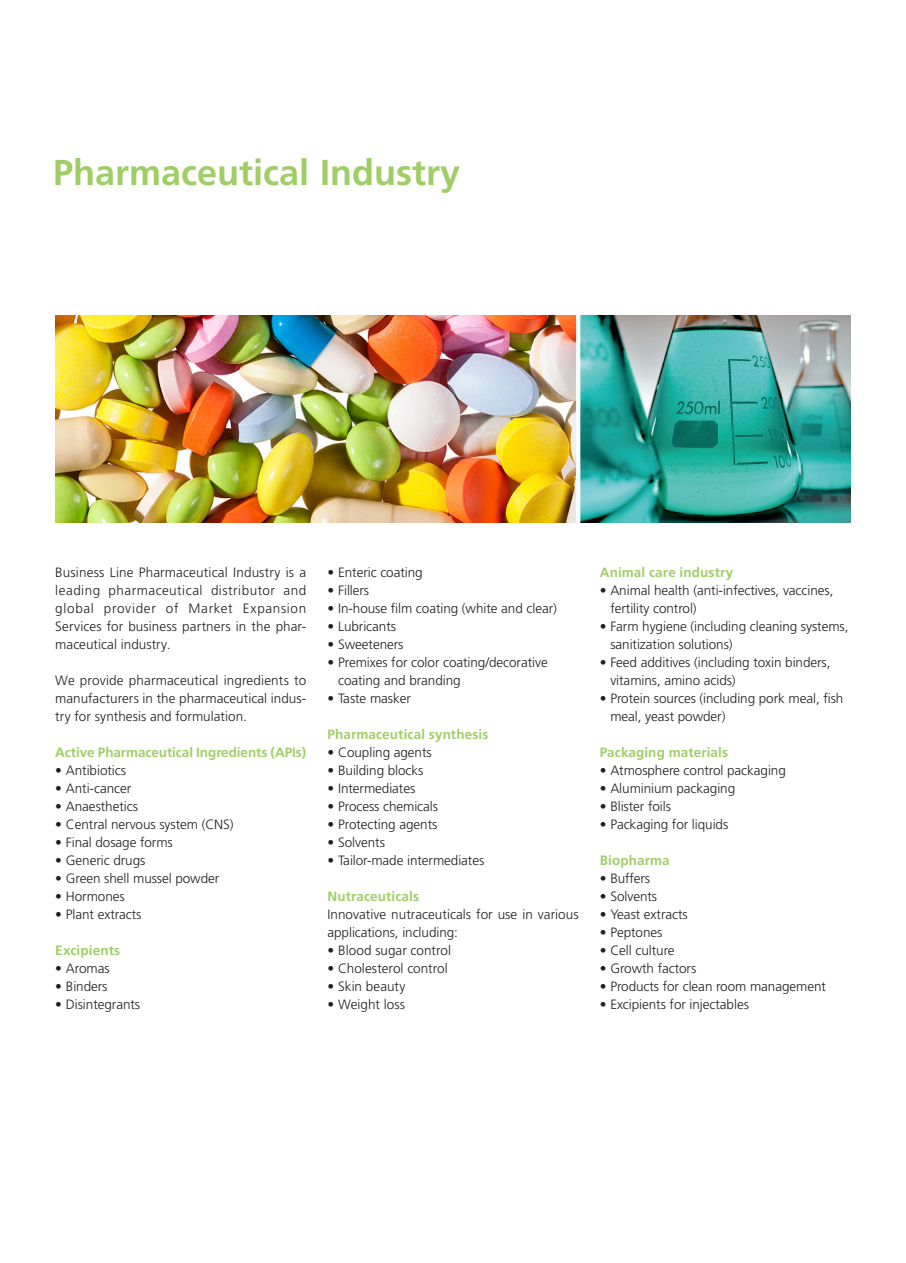
<style>
.page{position:relative;width:906px;height:1263px;background:#fff}
.page>*{position:absolute;margin:0;border:0;box-sizing:border-box;transform-origin:0 0}
.t1{font:700 36px "Frutiger LT Pro";color:#9fce66}
.t2{font:300 13.5px/18px "Frutiger LT Pro";letter-spacing:-.005em;color:#231f20}
.t3{font:700 13.5px "Frutiger LT Pro";letter-spacing:.005em;color:#9fce66}
</style>
<div class="page">
<img style="left:55px;top:316px;width:521px;height:207px">
<img style="left:580px;top:316px;width:270px;height:207px">
<h1 class="t1" style="left:53px;top:151px;width:409px">Pharmaceutical Industry</h1>
<p class="t2" style="left:55px;top:563px;width:252px;text-align:justify">Business Line Pharmaceutical Industry is a leading pharmaceutical distributor and global provider of Market Expansion Services for business partners in the phar&shy;maceutical industry.</p>
<p class="t2" style="left:55px;top:671px;width:252px;text-align:justify">We provide pharmaceutical ingredients to manufacturers in the pharmaceutical indus&shy;try for synthesis and formulation.</p>
<p class="t3" style="left:55px;top:744px;width:252px">Active Pharmaceutical Ingredients (APIs)</p>
<p class="t2" style="left:55px;top:761px;width:72px">• Antibiotics</p>
<p class="t2" style="left:55px;top:779px;width:77px">• Anti-cancer</p>
<p class="t2" style="left:55px;top:797px;width:84px">• Anaesthetics</p>
<p class="t2" style="left:55px;top:815px;width:180px">• Central nervous system (CNS)</p>
<p class="t2" style="left:55px;top:833px;width:119px">• Final dosage forms</p>
<p class="t2" style="left:55px;top:851px;width:92px">• Generic drugs</p>
<p class="t2" style="left:55px;top:869px;width:166px">• Green shell mussel powder</p>
<p class="t2" style="left:55px;top:887px;width:71px">• Hormones</p>
<p class="t2" style="left:55px;top:905px;width:88px">• Plant extracts</p>
<p class="t3" style="left:55px;top:942px;width:66px">Excipients</p>
<p class="t2" style="left:55px;top:959px;width:56px">• Aromas</p>
<p class="t2" style="left:55px;top:977px;width:54px">• Binders</p>
<p class="t2" style="left:55px;top:995px;width:86px">• Disintegrants</p>
<p class="t2" style="left:327px;top:563px;width:97px">• Enteric coating</p>
<p class="t2" style="left:327px;top:581px;width:43px">• Fillers</p>
<p class="t2" style="left:327px;top:599px;width:231px">• In-house film coating (white and clear)</p>
<p class="t2" style="left:327px;top:617px;width:70px">• Lubricants</p>
<p class="t2" style="left:327px;top:635px;width:78px">• Sweeteners</p>
<p class="t2" style="left:338px;top:653px;width:211px;text-indent:-11px">• Premixes for color coating/decorative coating and branding</p>
<p class="t2" style="left:327px;top:689px;width:85px">• Taste masker</p>
<p class="t3" style="left:327px;top:726px;width:162px">Pharmaceutical synthesis</p>
<p class="t2" style="left:327px;top:743px;width:106px">• Coupling agents</p>
<p class="t2" style="left:327px;top:761px;width:97px">• Building blocks</p>
<p class="t2" style="left:327px;top:779px;width:89px">• Intermediates</p>
<p class="t2" style="left:327px;top:797px;width:112px">• Process chemicals</p>
<p class="t2" style="left:327px;top:815px;width:111px">• Protecting agents</p>
<p class="t2" style="left:327px;top:833px;width:59px">• Solvents</p>
<p class="t2" style="left:327px;top:851px;width:158px">• Tailor-made intermediates</p>
<p class="t3" style="left:327px;top:888px;width:93px">Nutraceuticals</p>
<p class="t2" style="left:327px;top:905px;width:253px">Innovative nutraceuticals for use in various applications, including:</p>
<p class="t2" style="left:327px;top:941px;width:125px">• Blood sugar control</p>
<p class="t2" style="left:327px;top:959px;width:122px">• Cholesterol control</p>
<p class="t2" style="left:327px;top:977px;width:79px">• Skin beauty</p>
<p class="t2" style="left:327px;top:995px;width:79px">• Weight loss</p>
<p class="t3" style="left:600px;top:564px;width:135px">Animal care industry</p>
<p class="t2" style="left:610px;top:581px;width:225px;text-indent:-11px">• Animal health (anti-infectives, vaccines, fertility control)</p>
<p class="t2" style="left:610px;top:617px;width:240px;text-indent:-11px">• Farm hygiene (including cleaning systems, sanitization solutions)</p>
<p class="t2" style="left:610px;top:653px;width:222px;text-indent:-11px">• Feed additives (including toxin binders, vitamins, amino acids)</p>
<p class="t2" style="left:610px;top:689px;width:235px;text-indent:-11px">• Protein sources (including pork meal, fish meal, yeast powder)</p>
<p class="t3" style="left:600px;top:744px;width:130px">Packaging materials</p>
<p class="t2" style="left:600px;top:761px;width:188px">• Atmosphere control packaging</p>
<p class="t2" style="left:600px;top:779px;width:137px">• Aluminium packaging</p>
<p class="t2" style="left:600px;top:797px;width:73px">• Blister foils</p>
<p class="t2" style="left:600px;top:815px;width:130px">• Packaging for liquids</p>
<p class="t3" style="left:600px;top:852px;width:72px">Biopharma</p>
<p class="t2" style="left:600px;top:869px;width:52px">• Buffers</p>
<p class="t2" style="left:600px;top:887px;width:59px">• Solvents</p>
<p class="t2" style="left:600px;top:905px;width:89px">• Yeast extracts</p>
<p class="t2" style="left:600px;top:923px;width:64px">• Peptones</p>
<p class="t2" style="left:600px;top:941px;width:76px">• Cell culture</p>
<p class="t2" style="left:600px;top:959px;width:98px">• Growth factors</p>
<p class="t2" style="left:600px;top:977px;width:228px">• Products for clean room management</p>
<p class="t2" style="left:600px;top:995px;width:151px">• Excipients for injectables</p>
</div>
